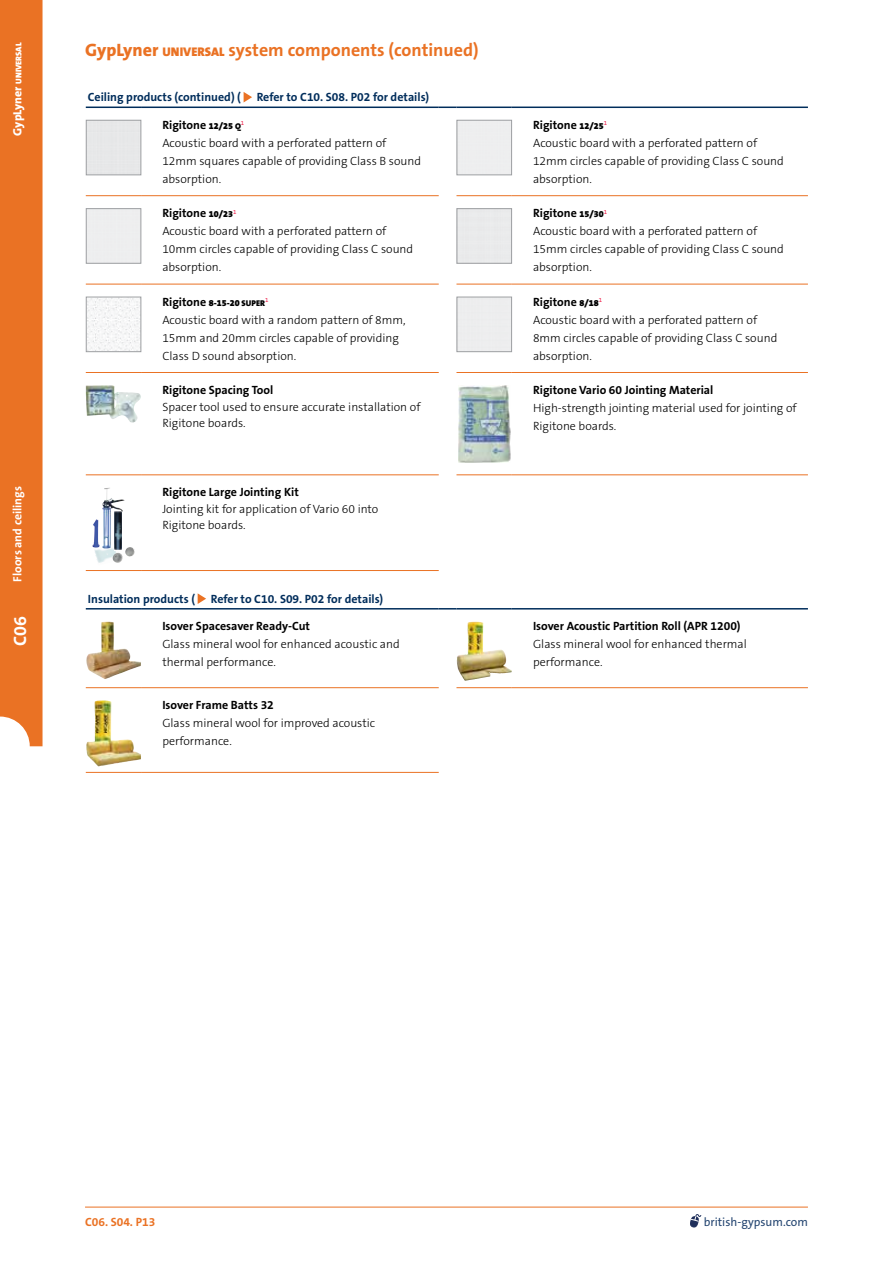
<style>
.page{position:relative;width:893px;height:1263px;background:#fff}
.page>*{position:absolute;margin:0;border:0;box-sizing:border-box;transform-origin:0 0}
.t1{font:700 18px "The Sans B7";color:#ea7224}
.t2{font:700 18px "The Sans B7";color:#fff}
.t3{font:300 12px/18px "The Sans B3";color:#000}
.t4{font:700 12px "The Sans B7";color:#000}
.t5{font:700 12px "The Sans B7";color:#002d5b}
.t6{font:12px "The Sans B5 Plain";color:#264772}
.t7{font:700 12px "The Sans B7";color:#fff}
.t8{font:700 12px "The Sans B7";color:#ea7224}
.t9{font:900 8.4px "The Sans B9";color:#fff}
.s1{font-family:"The Sans B8";font-weight:800;font-size:12px}
.s2{font-family:"The Sans B8";font-weight:800}
.s3{font-family:"The Sans B9";font-weight:900;font-size:12.6px}
.s4{font-family:"The Sans B9";font-weight:900;font-size:9px}
.s5{font-family:"The Sans B9";font-weight:900;font-size:8.4px}
</style>
<div class="page">
<hr style="left:85px;top:1207px;width:723px;height:1px;background:#ea7224">
<svg style="left:690px;top:1214px;width:11px;height:13px"></svg>
<div style="left:0;top:0;width:43px;height:746px;background:#ea7224"></div>
<hr style="left:456px;top:284px;width:56px;height:1px;background:#ea7224">
<hr style="left:512px;top:284px;width:296px;height:1px;background:#ea7224">
<hr style="left:86px;top:772px;width:55px;height:1px;background:#ea7224">
<hr style="left:141px;top:772px;width:298px;height:1px;background:#ea7224">
<hr style="left:86px;top:687px;width:55px;height:1px;background:#ea7224">
<hr style="left:86px;top:284px;width:55px;height:1px;background:#ea7224">
<hr style="left:141px;top:284px;width:298px;height:1px;background:#ea7224">
<hr style="left:86px;top:474px;width:55px;height:1px;background:#ea7224">
<hr style="left:141px;top:474px;width:298px;height:1px;background:#ea7224">
<hr style="left:456px;top:195px;width:56px;height:1px;background:#ea7224">
<hr style="left:512px;top:195px;width:296px;height:1px;background:#ea7224">
<hr style="left:456px;top:687px;width:56px;height:1px;background:#ea7224">
<hr style="left:512px;top:687px;width:296px;height:1px;background:#ea7224">
<hr style="left:456px;top:372px;width:56px;height:1px;background:#ea7224">
<hr style="left:512px;top:372px;width:296px;height:1px;background:#ea7224">
<hr style="left:456px;top:474px;width:56px;height:1px;background:#ea7224">
<hr style="left:512px;top:474px;width:296px;height:1px;background:#ea7224">
<hr style="left:86px;top:372px;width:55px;height:1px;background:#ea7224">
<hr style="left:141px;top:372px;width:298px;height:1px;background:#ea7224">
<hr style="left:86px;top:195px;width:55px;height:1px;background:#ea7224">
<hr style="left:141px;top:195px;width:298px;height:1px;background:#ea7224">
<hr style="left:86px;top:570px;width:55px;height:1px;background:#ea7224">
<hr style="left:141px;top:570px;width:298px;height:1px;background:#ea7224">
<hr style="left:86px;top:608px;width:55px;height:1px;background:#002d5b">
<hr style="left:141px;top:608px;width:298px;height:1px;background:#002d5b">
<svg style="left:439px;top:608px;width:17px;height:1px"></svg>
<hr style="left:456px;top:608px;width:56px;height:1px;background:#002d5b">
<hr style="left:512px;top:608px;width:296px;height:1px;background:#002d5b">
<hr style="left:141px;top:687px;width:298px;height:1px;background:#ea7224">
<hr style="left:86px;top:107px;width:55px;height:1px;background:#002d5b">
<hr style="left:141px;top:107px;width:298px;height:1px;background:#002d5b">
<svg style="left:439px;top:107px;width:17px;height:1px"></svg>
<hr style="left:456px;top:107px;width:56px;height:1px;background:#002d5b">
<hr style="left:512px;top:107px;width:296px;height:1px;background:#002d5b">
<svg style="left:244px;top:92px;width:8px;height:10px"></svg>
<div style="left:86px;top:120px;width:55px;height:55px;border:1px solid #9d9fa2"></div>
<div style="left:457px;top:120px;width:55px;height:55px;border:1px solid #9d9fa2"></div>
<div style="left:86px;top:208px;width:55px;height:55px;border:1px solid #9d9fa2"></div>
<div style="left:457px;top:208px;width:55px;height:55px;border:1px solid #9d9fa2"></div>
<img style="left:88px;top:299px;width:51px;height:51px">
<div style="left:86px;top:297px;width:55px;height:55px;border:1px solid #9d9fa2"></div>
<div style="left:457px;top:297px;width:55px;height:55px;border:1px solid #9d9fa2"></div>
<img style="left:86px;top:385px;width:55px;height:38px">
<img style="left:458px;top:385px;width:52px;height:77px">
<img style="left:94px;top:549px;width:19px;height:14px">
<img style="left:102px;top:488px;width:23px;height:61px">
<img style="left:113px;top:547px;width:22px;height:16px">
<img style="left:92px;top:519px;width:8px;height:29px">
<svg style="left:198px;top:593px;width:8px;height:11px"></svg>
<img style="left:86px;top:621px;width:55px;height:58px">
<img style="left:457px;top:621px;width:19px;height:52px">
<img style="left:86px;top:700px;width:17px;height:66px">
<p class="t9" style="left:14px;top:136px;width:95px;rotate:-90deg"><span class="s1">GypLyner</span> UNIVERSAL</p>
<p class="t7" style="left:11px;top:582px;width:97px;rotate:-90deg">Floors and ceilings</p>
<h1 class="t2" style="left:10px;top:646px;width:31px;rotate:-90deg">C06</h1>
<h1 class="t1" style="left:85px;top:40px;width:395px"><span class="s2">GypLyner</span> <span class="s3">UNIVERSAL</span> system components (continued)</h1>
<p class="t5" style="left:88px;top:91px;width:155px">Ceiling products (continued) (</p>
<p class="t5" style="left:257px;top:91px;width:174px">Refer to C10. S08. P02 for details)</p>
<p class="t4" style="left:162px;top:118px;width:83px">Rigitone <span class="s4">12/25</span> <span class="s5">Q</span><sup>1</sup></p>
<p class="t3" style="left:162px;top:134px;width:260px">Acoustic board with a perforated pattern of<br>12mm squares capable of providing Class B sound absorption.</p>
<p class="t4" style="left:162px;top:207px;width:76px">Rigitone <span class="s4">10/23</span><sup>1</sup></p>
<p class="t3" style="left:162px;top:223px;width:252px">Acoustic board with a perforated pattern of<br>10mm circles capable of providing Class C sound absorption.</p>
<p class="t4" style="left:162px;top:295px;width:108px">Rigitone <span class="s4">8-15-20</span> <span class="s5">SUPER</span><sup>1</sup></p>
<p class="t3" style="left:162px;top:311px;width:245px">Acoustic board with a random pattern of 8mm,<br>15mm and 20mm circles capable of providing<br>Class D sound absorption.</p>
<p class="t4" style="left:162px;top:384px;width:112px">Rigitone Spacing Tool</p>
<p class="t3" style="left:162px;top:399px;width:260px;line-height:16.5px">Spacer tool used to ensure accurate installation of<br>Rigitone boards.</p>
<p class="t4" style="left:162px;top:486px;width:138px">Rigitone Large Jointing Kit</p>
<p class="t3" style="left:162px;top:501px;width:218px;line-height:16.5px">Jointing kit for application of Vario 60 into<br>Rigitone boards.</p>
<p class="t5" style="left:88px;top:592px;width:109px">Insulation products (</p>
<p class="t5" style="left:211px;top:592px;width:174px">Refer to C10. S09. P02 for details)</p>
<p class="t4" style="left:162px;top:620px;width:149px">Isover Spacesaver Ready-Cut</p>
<p class="t3" style="left:162px;top:636px;width:239px">Glass mineral wool for enhanced acoustic and thermal performance.</p>
<p class="t4" style="left:162px;top:699px;width:113px">Isover Frame Batts 32</p>
<p class="t3" style="left:162px;top:715px;width:214px">Glass mineral wool for improved acoustic performance.</p>
<p class="t4" style="left:533px;top:118px;width:76px">Rigitone <span class="s4">12/25</span><sup>1</sup></p>
<p class="t3" style="left:533px;top:134px;width:252px">Acoustic board with a perforated pattern of<br>12mm circles capable of providing Class C sound absorption.</p>
<p class="t4" style="left:533px;top:207px;width:76px">Rigitone <span class="s4">15/30</span><sup>1</sup></p>
<p class="t3" style="left:533px;top:223px;width:252px">Acoustic board with a perforated pattern of<br>15mm circles capable of providing Class C sound absorption.</p>
<p class="t4" style="left:533px;top:295px;width:71px">Rigitone <span class="s4">8/18</span><sup>1</sup></p>
<p class="t3" style="left:533px;top:311px;width:246px">Acoustic board with a perforated pattern of<br>8mm circles capable of providing Class C sound absorption.</p>
<p class="t4" style="left:533px;top:384px;width:182px">Rigitone Vario 60 Jointing Material</p>
<p class="t3" style="left:533px;top:399px;width:265px">High-strength jointing material used for jointing of<br>Rigitone boards.</p>
<p class="t4" style="left:533px;top:620px;width:209px">Isover Acoustic Partition Roll (APR 1200)</p>
<p class="t3" style="left:533px;top:636px;width:215px">Glass mineral wool for enhanced thermal performance.</p>
<p class="t8" style="left:85px;top:1215px;width:72px">C06. S04. P13</p>
<p class="t6" style="left:704px;top:1215px;width:106px">british-gypsum.com</p>
</div>
